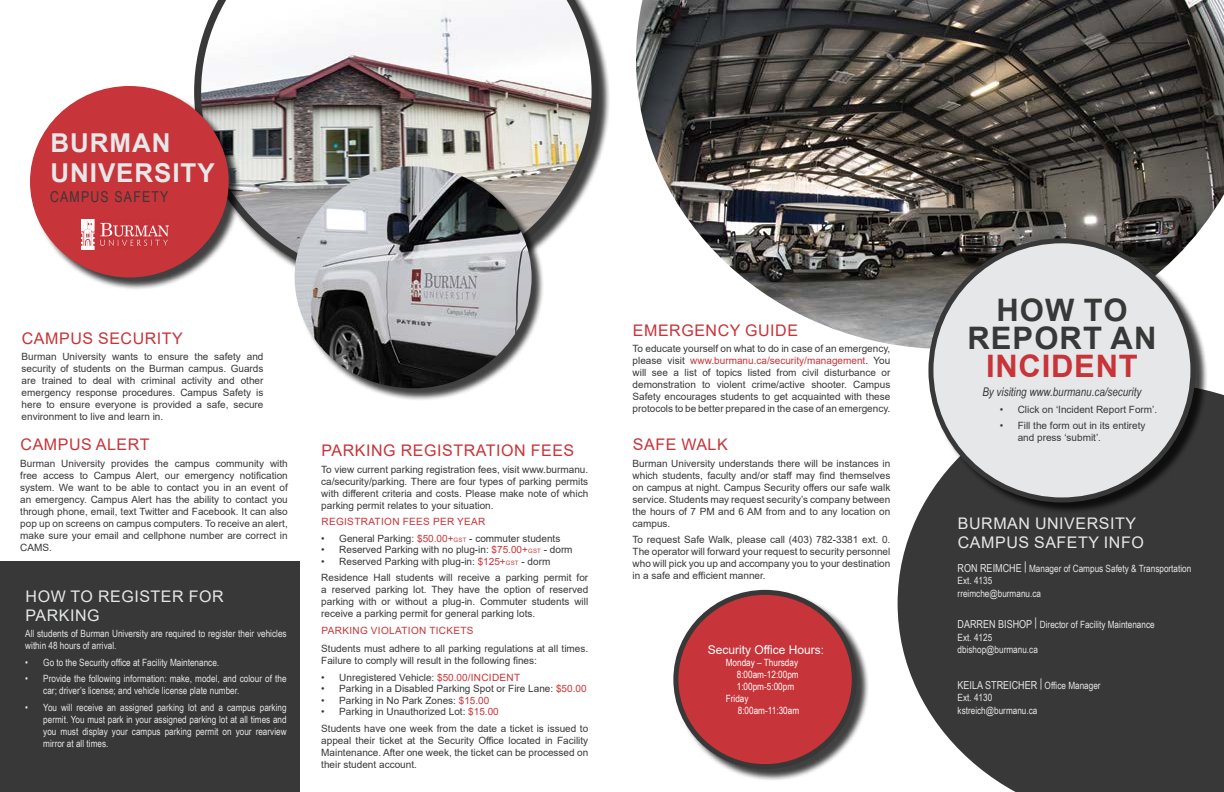
<style>
.page{position:relative;width:1224px;height:792px;background:#fff}
.page>*{position:absolute;margin:0;border:0;box-sizing:border-box;transform-origin:0 0}
.t1{font:700 31px/28px "Arial";letter-spacing:.035em;color:#383838;text-align:center}
.t2{font:700 31px "Arial";letter-spacing:.025em;color:#c73439}
.t3{font:700 26px/29.7px "Arial";letter-spacing:.035em;color:#e6e7e8}
.t4{font:16px "Arial";letter-spacing:.035em;color:#c73439}
.t5{font:16px/19.2px "Arial";letter-spacing:.035em;color:#e6e7e8}
.t6{font:15px "Arial Narrow";letter-spacing:.08em;color:#383838}
.t7{font:italic 12px "Arial Narrow";color:#383838}
.t8{font:12px "Arial";color:#fff}
.t9{font:11px "Arial Narrow";color:#e6e7e8}
.t10{font:10px/12px "Arial";color:#383838;text-align:justify}
.t11{font:10px/12px "Arial Narrow";color:#e6e7e8}
.t12{font:10px "Arial Narrow";color:#fff}
.t13{font:10px "Arial";letter-spacing:.035em;color:#c73439}
.s1{color:#c73439}
.s2{font-size:6px;color:#c73439}
.s3{font-size:11px}
.s4{font-size:10px}
</style>
<div class="page">
<svg style="left:898px;top:390px;width:326px;height:402px;background:#525252"></svg>
<div style="left:196px;top:0;width:415px;height:298px;background:#000;opacity:.75"></div>
<img style="left:194px;top:0;width:405px;height:286px">
<div style="left:296px;top:168px;width:248px;height:233px;background:#000;opacity:.75"></div>
<img style="left:295px;top:166px;width:237px;height:222px">
<div style="left:0;top:561px;width:300px;height:231px;background:#383838"></div>
<img style="left:636px;top:0;width:588px;height:349px">
<div style="left:930px;top:240px;width:278px;height:275px;background:#000;opacity:.75"></div>
<div style="left:931px;top:241px;width:262px;height:259px;background:#e6e7e8;border-radius:50%"></div>
<div style="left:675px;top:592px;width:194px;height:190px;background:#000;opacity:.75"></div>
<div style="left:676px;top:592px;width:178px;height:175px;background:#c73439;border-radius:50%"></div>
<div style="left:673px;top:590px;width:184px;height:179px;border:5px solid #383838;border-radius:50%"></div>
<div style="left:32px;top:88px;width:210px;height:203px;background:#000;opacity:.75"></div>
<div style="left:30px;top:86px;width:199px;height:192px;background:#c73439;border-radius:50%"></div>
<img style="left:82px;top:219px;width:87px;height:31px">
<h2 class="t3" style="left:51px;top:128px;width:166px">BURMAN<br>UNIVERSITY</h2>
<h3 class="t6" style="left:50px;top:186px;width:120px">CAMPUS SAFETY</h3>
<h3 class="t4" style="left:22px;top:327px;width:163px">CAMPUS SECURITY</h3>
<p class="t10" style="left:22px;top:351px;width:243px">Burman University wants to ensure the safety and security of students on the Burman campus. Guards are trained to deal with criminal activity and other emergency response procedures. Campus Safety is here to ensure everyone is provided a safe, secure environment to live and learn in.</p>
<h3 class="t4" style="left:21px;top:433px;width:130px">CAMPUS ALERT</h3>
<p class="t10" style="left:20px;top:457px;width:269px">Burman University provides the campus community with free access to Campus Alert, our emergency notification system. We want to be able to contact you in an event of an emergency. Campus Alert has the ability to contact you through phone, email, text Twitter and Facebook. It can also pop up on screens on campus computers. To receive an alert, make sure your email and cellphone number are correct in CAMS.</p>
<h3 class="t5" style="left:26px;top:586px;width:200px">HOW TO REGISTER FOR<br>PARKING</h3>
<p class="t11" style="left:25px;top:627px;width:263px">All students of Burman University are required to register their vehicles within 48 hours of arrival.</p>
<p class="t11" style="left:25px;top:656px;width:195px">• Go to the Security office at Facility Maintenance.</p>
<p class="t11" style="left:43px;top:672px;width:245px;text-indent:-18px">• Provide the following information: make, model, and colour of the car; driver’s license; and vehicle license plate number.</p>
<p class="t11" style="left:43px;top:701px;width:245px;text-align:justify;text-indent:-18px">• You will receive an assigned parking lot and a campus parking permit. You must park in your assigned parking lot at all times and you must display your campus parking permit on your rearview mirror at all times.</p>
<h3 class="t4" style="left:322px;top:440px;width:254px">PARKING REGISTRATION FEES</h3>
<p class="t10" style="left:321px;top:463px;width:268px">To view current parking registration fees, visit www.burmanu. ca/security/parking. There are four types of parking permits with different criteria and costs. Please make note of which parking permit relates to your situation.</p>
<p class="t13" style="left:321px;top:515px;width:166px">REGISTRATION FEES PER YEAR</p>
<p class="t10" style="left:321px;top:532px;width:241px">• General Parking: <span class="s1">$50.00+</span><span class="s2">GST</span> - commuter students</p>
<p class="t10" style="left:321px;top:544px;width:253px">• Reserved Parking with no plug-in: <span class="s1">$75.00+</span><span class="s2">GST</span> - dorm</p>
<p class="t10" style="left:321px;top:553px;width:268px;line-height:16.5px">• Reserved Parking with plug-in: <span class="s1">$125+</span><span class="s2">GST</span> - dorm<br>Residence Hall students will receive a parking permit for</p>
<p class="t10" style="left:321px;top:584px;width:268px">a reserved parking lot. They have the option of reserved parking with or without a plug-in. Commuter students will receive a parking permit for general parking lots.</p>
<p class="t13" style="left:321px;top:624px;width:154px">PARKING VIOLATION TICKETS</p>
<p class="t10" style="left:321px;top:643px;width:268px">Students must adhere to all parking regulations at all times.<br>Failure to comply will result in the following fines:</p>
<p class="t10" style="left:321px;top:671px;width:201px">• Unregistered Vehicle: <span class="s1">$50.00/INCIDENT</span></p>
<p class="t10" style="left:321px;top:683px;width:267px">• Parking in a Disabled Parking Spot or Fire Lane: <span class="s1">$50.00</span></p>
<p class="t10" style="left:321px;top:694px;width:170px">• Parking in No Park Zones: <span class="s1">$15.00</span></p>
<p class="t10" style="left:321px;top:704px;width:268px;line-height:16.5px">• Parking in Unauthorized Lot: <span class="s1">$15.00<br></span>Students have one week from the date a ticket is issued to</p>
<p class="t10" style="left:321px;top:734px;width:268px">appeal their ticket at the Security Office located in Facility Maintenance. After one week, the ticket can be processed on their student account.</p>
<h3 class="t4" style="left:633px;top:319px;width:167px">EMERGENCY GUIDE</h3>
<p class="t10" style="left:633px;top:343px;width:259px">To educate yourself on what to do in case of an emergency, please visit <span class="s1">www.burmanu.ca/security/management</span>. You will see a list of topics listed from civil disturbance or demonstration to violent crime/active shooter. Campus Safety encourages students to get acquainted with these protocols to be better prepared in the case of an emergency.</p>
<h3 class="t4" style="left:633px;top:433px;width:96px">SAFE WALK</h3>
<p class="t10" style="left:633px;top:457px;width:259px">Burman University understands there will be instances in which students, faculty and/or staff may find themselves on campus at night. Campus Security offers our safe walk service. Students may request security’s company between the hours of 7 PM and 6 AM from and to any location on campus.</p>
<p class="t10" style="left:633px;top:534px;width:259px">To request Safe Walk, please call (403) 782-3381 ext. 0.<br>The operator will forward your request to security personnel who will pick you up and accompany you to your destination in a safe and efficient manner.</p>
<p class="t8" style="left:708px;top:642px;width:118px">Security Office Hours:</p>
<p class="t12" style="left:726px;top:655px;width:74px">Monday – Thursday</p>
<p class="t12" style="left:737px;top:667px;width:63px">8:00am-12:00pm</p>
<p class="t12" style="left:737px;top:679px;width:59px">1:00pm-5:00pm</p>
<p class="t12" style="left:726px;top:691px;width:24px">Friday</p>
<p class="t12" style="left:738px;top:703px;width:63px">8:00am-11:30am</p>
<h1 class="t1" style="left:967px;top:297px;width:190px">HOW TO<br>REPORT AN</h1>
<h1 class="t2" style="left:986px;top:345px;width:153px">INCIDENT</h1>
<p class="t7" style="left:982px;top:384px;width:161px">By visiting www.burmanu.ca/security</p>
<p class="t10" style="left:1000px;top:403px;width:159px">• Click on ‘Incident Report Form’.</p>
<p class="t10" style="left:1018px;top:420px;width:129px;text-indent:-18px">• Fill the form out in its entirety and press ‘submit’.</p>
<h3 class="t5" style="left:958px;top:514px;width:187px">BURMAN UNIVERSITY<br>CAMPUS SAFETY INFO</h3>
<p class="t11" style="left:958px;top:562px;width:235px;line-height:12.5px"><span class="s3">RON REIMCHE</span> <sup>|</sup> Manager of Campus Safety &amp; Transportation<br>Ext. 4135<br>rreimche@burmanu.ca</p>
<p class="t11" style="left:958px;top:618px;width:199px;line-height:12.5px"><span class="s3">DARREN BISHOP</span> <sup>|</sup> Director of Facility Maintenance<br>Ext. 4125<br>dbishop@burmanu.ca</p>
<p class="t9" style="left:958px;top:677px;width:145px">KEILA STREICHER <sup>|</sup> <span class="s4">Office Manager</span></p>
<p class="t11" style="left:958px;top:691px;width:81px;line-height:12.5px">Ext. 4130 kstreich@burmanu.ca</p>
</div>
